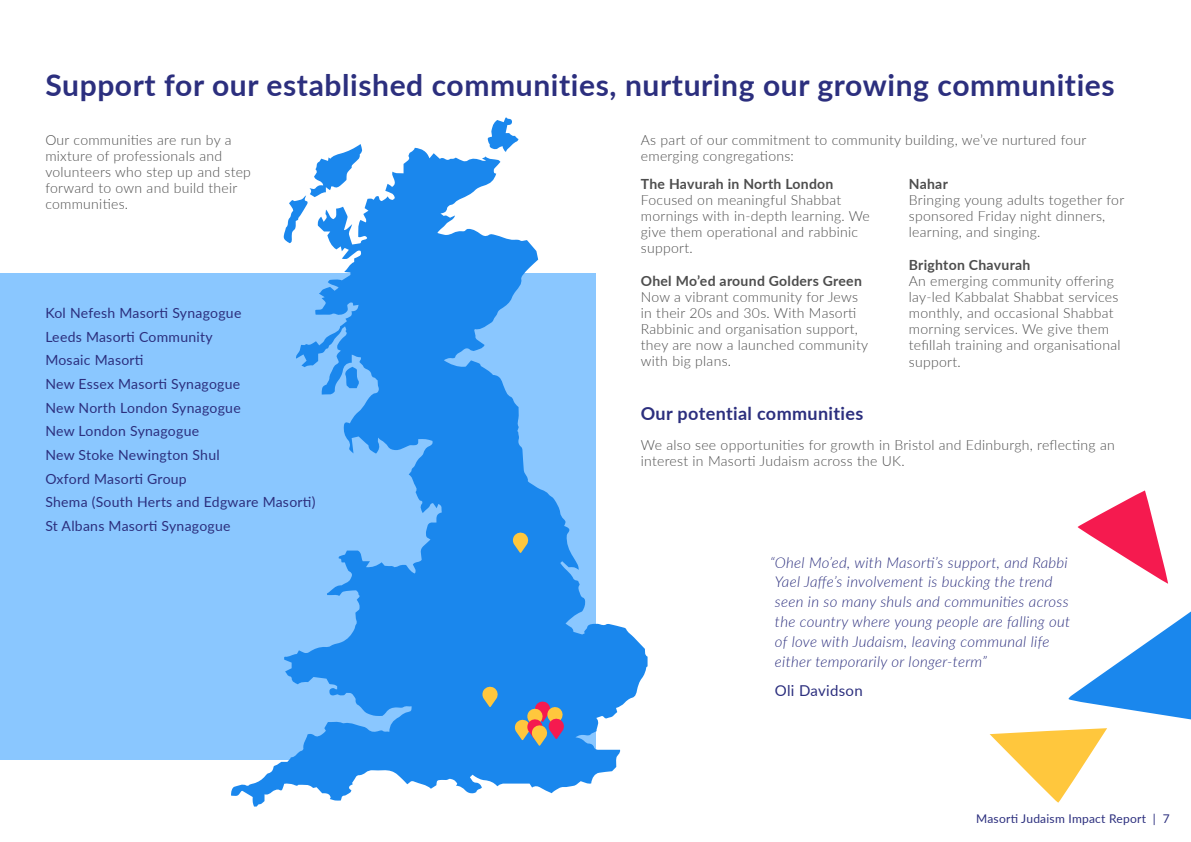
<style>
.page{position:relative;width:1191px;height:842px;background:#fff}
.page>*{position:absolute;margin:0;border:0;box-sizing:border-box;transform-origin:0 0}
.t1{font:700 30px "Lato";letter-spacing:.02em;color:#2c2f7e}
.t2{font:700 18px "Lato";letter-spacing:.02em;color:#2c2f7e}
.t3{font:italic 300 15px/19.8px "Lato";letter-spacing:.02em;color:#2c2f7e}
.t4{font:15px "Lato";letter-spacing:.02em;color:#2c2f7e}
.t5{font:300 14px/16px "Lato";letter-spacing:.02em;color:#4d4d4d}
.t6{font:14px/23.7px "Lato";letter-spacing:.02em;color:#2c2f7e}
.t7{font:700 14px "Lato";letter-spacing:.02em;color:#4d4d4d}
.t8{font:12px "Lato";letter-spacing:.02em;color:#2c2f7e}
</style>
<div class="page">
<div style="left:0;top:274px;width:595px;height:486px;background:#8ac7ff"></div>
<svg style="left:989px;top:490px;width:202px;height:313px"></svg>
<svg style="left:231px;top:148px;width:416px;height:658px"></svg>
<svg style="left:487px;top:118px;width:31px;height:34px"></svg>
<svg style="left:283px;top:144px;width:79px;height:99px"></svg>
<svg style="left:344px;top:367px;width:16px;height:21px"></svg>
<svg style="left:512px;top:531px;width:17px;height:22px"></svg>
<svg style="left:482px;top:686px;width:17px;height:21px"></svg>
<svg style="left:514px;top:700px;width:51px;height:46px"></svg>
<h1 class="t1" style="left:45px;top:63px;width:1070px">Support for our established communities, nurturing our growing communities</h1>
<p class="t5" style="left:45px;top:132px;width:207px">Our communities are run by a mixture of professionals and volunteers who step up and step forward to own and build their communities.</p>
<p class="t5" style="left:641px;top:132px;width:447px">As part of our commitment to community building, we’ve nurtured four emerging congregations:</p>
<p class="t7" style="left:641px;top:174px;width:194px">The Havurah in North London</p>
<p class="t5" style="left:641px;top:192px;width:230px">Focused on meaningful Shabbat mornings with in-depth learning. We give them operational and rabbinic support.</p>
<p class="t7" style="left:641px;top:271px;width:223px">Ohel Mo’ed around Golders Green</p>
<p class="t5" style="left:641px;top:289px;width:229px">Now a vibrant community for Jews in their 20s and 30s. With Masorti<br>Rabbinic and organisation support, they are now a launched community with big plans.</p>
<p class="t7" style="left:909px;top:174px;width:41px">Nahar</p>
<p class="t5" style="left:909px;top:192px;width:217px">Bringing young adults together for sponsored Friday night dinners, learning, and singing.</p>
<p class="t7" style="left:909px;top:255px;width:123px">Brighton Chavurah</p>
<p class="t5" style="left:909px;top:273px;width:213px">An emerging community offering lay-led Kabbalat Shabbat services monthly, and occasional Shabbat morning services. We give them tefillah training and organisational support.</p>
<p class="t6" style="left:45px;top:300px;width:272px">Kol Nefesh Masorti Synagogue<br>Leeds Masorti Community<br>Mosaic Masorti<br>New Essex Masorti Synagogue<br>New North London Synagogue<br>New London Synagogue<br>New Stoke Newington Shul<br>Oxford Masorti Group<br>Shema (South Herts and Edgware Masorti)<br>St Albans Masorti Synagogue</p>
<p class="t2" style="left:641px;top:400px;width:224px">Our potential communities</p>
<p class="t5" style="left:641px;top:436px;width:475px">We also see opportunities for growth in Bristol and Edinburgh, reflecting an interest in Masorti Judaism across the UK.</p>
<p class="t3" style="left:775px;top:552px;width:297px;text-indent:-5px">“Ohel Mo’ed, with Masorti’s support, and Rabbi Yael Jaffe’s involvement is bucking the trend seen in so many shuls and communities across the country where young people are falling out of love with Judaism, leaving communal life either temporarily or longer-term”</p>
<p class="t4" style="left:775px;top:680px;width:89px">Oli Davidson</p>
<p class="t8" style="left:976px;top:810px;width:195px">Masorti Judaism Impact Report | 7</p>
</div>
